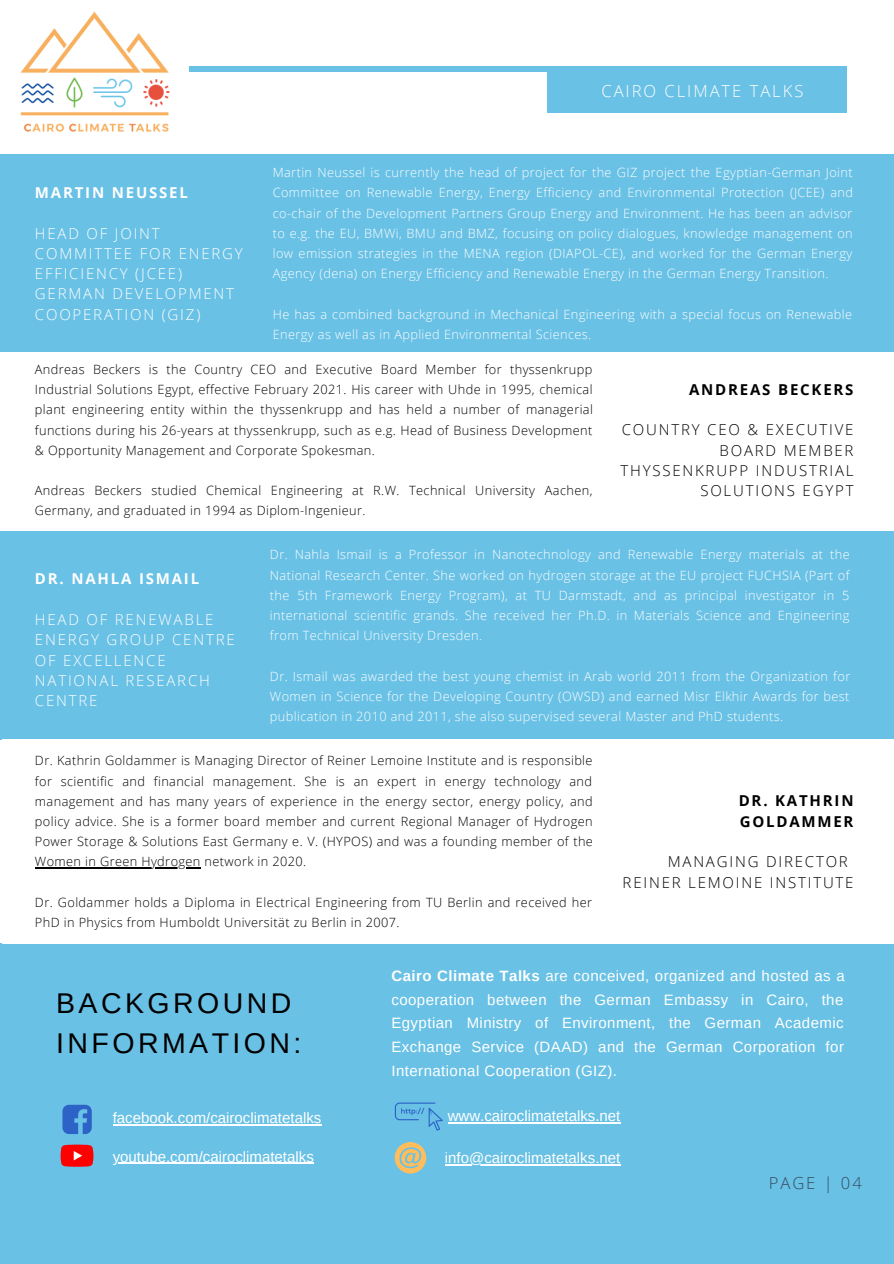
<style>
.page{position:relative;width:894px;height:1264px;background:#fff}
.page>*{position:absolute;margin:0;border:0;box-sizing:border-box;transform-origin:0 0}
.t1{font:28.5px/39.9px "Arimo";letter-spacing:.12em;color:#000}
.t2{font:300 16.5px "Open Sans";letter-spacing:.12em;color:#fff}
.t3{font:300 16.5px "Open Sans";letter-spacing:.12em;color:#364d62}
.t4{font:15px/23.7px "Arimo";color:#fff;text-align:justify}
.t5{font:300 15px/20.2px "Open Sans";letter-spacing:.12em;color:#fff}
.t6{font:300 15px/20.2px "Open Sans";letter-spacing:.12em;color:#000;text-align:right}
.t7{font:700 15px/20.2px "Open Sans";letter-spacing:.12em;color:#000}
.t8{font:700 15px "Open Sans";letter-spacing:.12em;color:#fff}
.t9{font:300 12.75px/20.2px "Open Sans";letter-spacing:.03em;color:#fff;text-align:justify}
.t10{font:300 12.75px/20.2px "Open Sans";letter-spacing:.03em;color:#000;text-align:justify}
.s1{font-weight:700}
</style>
<div class="page">
<div style="left:0;top:943px;width:893px;height:320px;background:#69c1e5"></div>
<svg style="left:62px;top:1104px;width:30px;height:30px"></svg>
<svg style="left:61px;top:1144px;width:32px;height:22px"></svg>
<svg style="left:394px;top:1142px;width:32px;height:31px"></svg>
<svg style="left:395px;top:1102px;width:48px;height:28px"></svg>
<hr style="left:113px;top:1124px;width:208px;height:1px;background:#fff">
<hr style="left:445px;top:1164px;width:175px;height:1px;background:#fff">
<hr style="left:113px;top:1162px;width:201px;height:1px;background:#fff">
<hr style="left:447px;top:1122px;width:173px;height:1px;background:#fff">
<div style="left:190px;top:66px;width:639px;height:6px;background:#69c1e5"></div>
<div style="left:546px;top:66px;width:300px;height:46px;background:#69c1e5"></div>
<img style="left:20px;top:11px;width:170px;height:121px">
<div style="left:1px;top:531px;width:892px;height:208px;background:#69c1e5"></div>
<hr style="left:35px;top:867px;width:166px;height:1px;background:#000">
<div style="left:0;top:154px;width:893px;height:197px;background:#69c1e5"></div>
<p class="t8" style="left:35px;top:182px;width:154px">MARTIN NEUSSEL</p>
<p class="t5" style="left:35px;top:223px;width:209px">HEAD OF JOINT<br>COMMITTEE FOR ENERGY<br>EFFICIENCY (JCEE)</p>
<p class="t5" style="left:35px;top:283px;width:201px">GERMAN DEVELOPMENT<br>COOPERATION (GIZ)</p>
<p class="t2" style="left:601px;top:79px;width:203px">CAIRO CLIMATE TALKS</p>
<p class="t9" style="left:273px;top:162px;width:581px">Martin Neussel is currently the head of project for the GIZ project the Egyptian-German Joint Committee on Renewable Energy, Energy Efficiency and Environmental Protection (JCEE) and co-chair of the Development Partners Group Energy and Environment. He has been an advisor to e.g. the EU, BMWi, BMU and BMZ, focusing on policy dialogues, knowledge management on low emission strategies in the MENA region (DIAPOL-CE), and worked for the German Energy Agency (dena) on Energy Efficiency and Renewable Energy in the German Energy Transition.</p>
<p class="t9" style="left:273px;top:303px;width:580px">He has a combined background in Mechanical Engineering with a special focus on Renewable<br>Energy as well as in Applied Environmental Sciences.</p>
<p class="t10" style="left:35px;top:359px;width:559px">Andreas Beckers is the Country CEO and Executive Board Member for thyssenkrupp Industrial Solutions Egypt, effective February 2021. His career with Uhde in 1995, chemical plant engineering entity within the thyssenkrupp and has held a number of managerial functions during his 26-years at thyssenkrupp, such as e.g. Head of Business Development &amp; Opportunity Management and Corporate Spokesman.</p>
<p class="t10" style="left:35px;top:480px;width:559px">Andreas Beckers studied Chemical Engineering at R.W. Technical University Aachen,<br>Germany, and graduated in 1994 as Diplom-Ingenieur.</p>
<p class="t7" style="left:689px;top:379px;width:166px">ANDREAS BECKERS</p>
<p class="t6" style="left:620px;top:419px;width:234px">COUNTRY CEO &amp; EXECUTIVE<br>BOARD MEMBER<br>THYSSENKRUPP INDUSTRIAL<br>SOLUTIONS EGYPT</p>
<p class="t8" style="left:35px;top:568px;width:166px">DR. NAHLA ISMAIL</p>
<p class="t5" style="left:35px;top:609px;width:201px">HEAD OF RENEWABLE<br>ENERGY GROUP CENTRE<br>OF EXCELLENCE</p>
<p class="t5" style="left:35px;top:670px;width:176px">NATIONAL RESEARCH<br>CENTRE</p>
<p class="t9" style="left:270px;top:544px;width:581px">Dr. Nahla Ismail is a Professor in Nanotechnology and Renewable Energy materials at the National Research Center. She worked on hydrogen storage at the EU project FUCHSIA (Part of the 5th Framework Energy Program), at TU Darmstadt, and as principal investigator in 5 international scientific grands. She received her Ph.D. in Materials Science and Engineering from Technical University Dresden.</p>
<p class="t9" style="left:270px;top:665px;width:581px">Dr. Ismail was awarded the best young chemist in Arab world 2011 from the Organization for Women in Science for the Developing Country (OWSD) and earned Misr Elkhir Awards for best publication in 2010 and 2011, she also supervised several Master and PhD students.</p>
<p class="t10" style="left:35px;top:750px;width:559px">Dr. Kathrin Goldammer is Managing Director of Reiner Lemoine Institute and is responsible for scientific and financial management. She is an expert in energy technology and management and has many years of experience in the energy sector, energy policy, and policy advice. She is a former board member and current Regional Manager of Hydrogen Power Storage &amp; Solutions East Germany e. V. (HYPOS) and was a founding member of the Women in Green Hydrogen network in 2020.</p>
<p class="t10" style="left:35px;top:891px;width:558px">Dr. Goldammer holds a Diploma in Electrical Engineering from TU Berlin and received her<br>PhD in Physics from Humboldt Universität zu Berlin in 2007.</p>
<p class="t7" style="left:738px;top:790px;width:116px">DR. KATHRIN<br>GOLDAMMER</p>
<p class="t6" style="left:667px;top:851px;width:181px">MANAGING DIRECTOR</p>
<p class="t6" style="left:622px;top:871px;width:232px">REINER LEMOINE INSTITUTE</p>
<p class="t1" style="left:56px;top:983px;width:247px">BACKGROUND<br>INFORMATION:</p>
<p class="t4" style="left:391px;top:963px;width:454px"><span class="s1">Cairo Climate Talks</span> are conceived, organized and hosted as a cooperation between the German Embassy in Cairo, the Egyptian Ministry of Environment, the German Academic Exchange Service (DAAD) and the German Corporation for International Cooperation (GIZ).</p>
<p class="t4" style="left:447px;top:1103px;width:174px">www.cairoclimatetalks.net</p>
<p class="t4" style="left:113px;top:1106px;width:210px">facebook.com/cairoclimatetalks</p>
<p class="t4" style="left:113px;top:1144px;width:203px">youtube.com/cairoclimatetalks</p>
<p class="t4" style="left:445px;top:1146px;width:177px">info@cairoclimatetalks.net</p>
<p class="t3" style="left:768px;top:1171px;width:94px">PAGE | 04</p>
</div>
